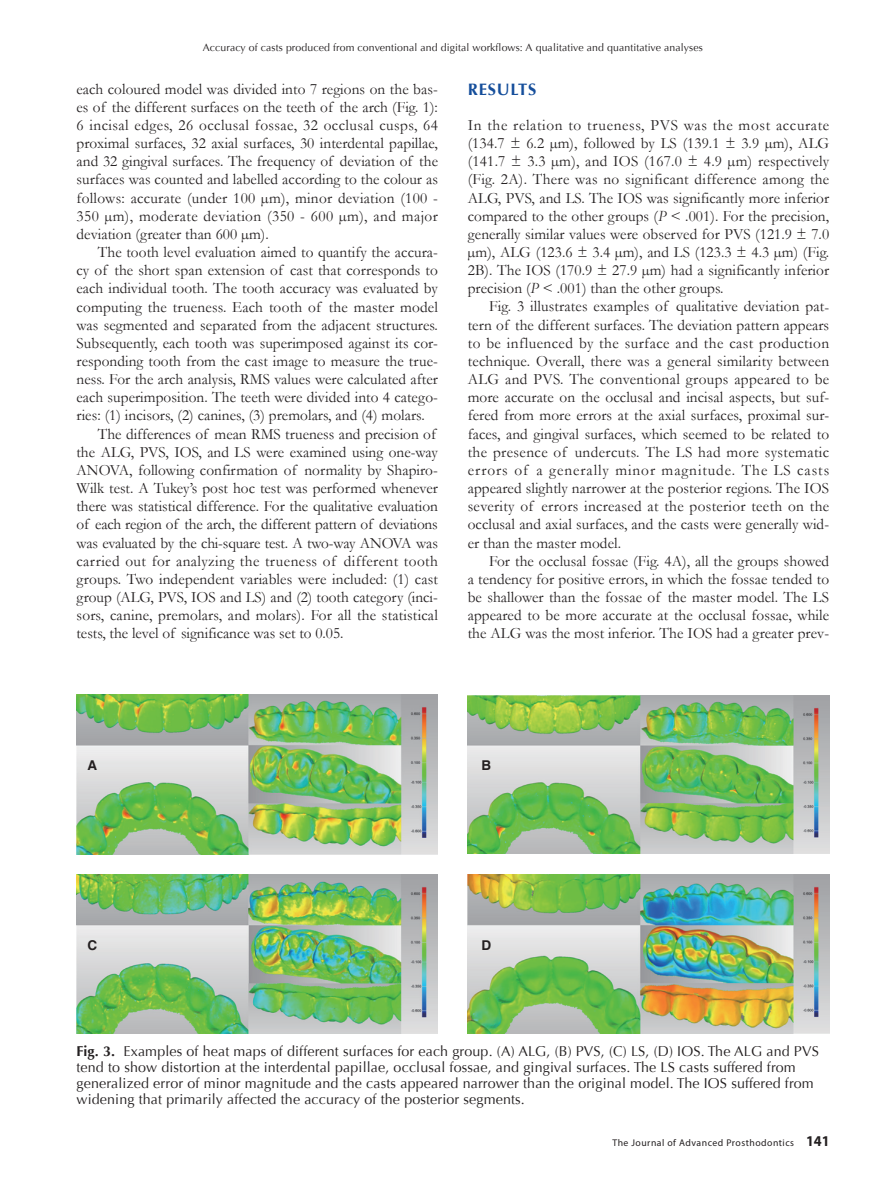
<style>
.page{position:relative;width:893px;height:1191px;background:#fff}
.page>*{position:absolute;margin:0;border:0;box-sizing:border-box;transform-origin:0 0}
.t1{font:700 16.5px "Optima";letter-spacing:.05em;color:#154e9b}
.t2{font:15.75px/18.1px "Garamond";letter-spacing:.005em;color:#231f20;text-align:justify}
.t3{font:15.75px "Garamond";letter-spacing:.025em;color:#231f20}
.t4{font:14.25px/15.8px "Optima";letter-spacing:.01em;color:#231f20}
.t5{font:700 13.5px "Helvetica";color:#231f20}
.t6{font:10.5px "Optima";letter-spacing:.01em;color:#231f20}
.t7{font:9.75px "Myriad Pro";letter-spacing:.05em;color:#231f20}
.s1{font-style:italic}
.s2{font-weight:700}
.s3{font-weight:700;font-size:15px}
</style>
<div class="page">
<img style="left:77px;top:694px;width:361px;height:160px">
<img style="left:468px;top:695px;width:361px;height:159px">
<img style="left:77px;top:874px;width:361px;height:159px">
<img style="left:468px;top:874px;width:361px;height:159px">
<p class="t6" style="left:203px;top:42px;width:502px">Accuracy of casts produced from conventional and digital workflows: A qualitative and quantitative analyses</p>
<p class="t2" style="left:77px;top:79px;width:363px">each coloured model was divided into 7 regions on the bas&shy;es of the different surfaces on the teeth of the arch (Fig. 1):<br>6 incisal edges, 26 occlusal fossae, 32 occlusal cusps, 64 proximal surfaces, 32 axial surfaces, 30 interdental papillae, and 32 gingival surfaces. The frequency of deviation of the surfaces was counted and labelled according to the colour as follows: accurate (under 100 µm), minor deviation (100 - 350 µm), moderate deviation (350 - 600 µm), and major deviation (greater than 600 µm).</p>
<p class="t2" style="left:98px;top:242px;width:342px">The tooth level evaluation aimed to quantify the accura-</p>
<p class="t2" style="left:77px;top:261px;width:363px">cy of the short span extension of cast that corresponds to</p>
<p class="t2" style="left:77px;top:279px;width:363px">each individual tooth. The tooth accuracy was evaluated by</p>
<p class="t2" style="left:77px;top:297px;width:363px">computing the trueness. Each tooth of the master model</p>
<p class="t2" style="left:77px;top:315px;width:363px">was segmented and separated from the adjacent structures.</p>
<p class="t2" style="left:77px;top:333px;width:363px">Subsequently, each tooth was superimposed against its cor-</p>
<p class="t2" style="left:77px;top:351px;width:363px">responding tooth from the cast image to measure the true-</p>
<p class="t2" style="left:77px;top:370px;width:363px">ness. For the arch analysis, RMS values were calculated after</p>
<p class="t2" style="left:77px;top:388px;width:363px">each superimposition. The teeth were divided into 4 catego-</p>
<p class="t2" style="left:77px;top:406px;width:350px">ries: (1) incisors, (2) canines, (3) premolars, and (4) molars.</p>
<p class="t2" style="left:98px;top:424px;width:340px">The differences of mean RMS trueness and precision of</p>
<p class="t2" style="left:77px;top:442px;width:363px">the ALG, PVS, IOS, and LS were examined using one-way</p>
<p class="t2" style="left:77px;top:460px;width:363px">ANOVA, following confirmation of normality by Shapiro-</p>
<p class="t2" style="left:77px;top:478px;width:363px">Wilk test. A Tukey’s post hoc test was performed whenever</p>
<p class="t2" style="left:77px;top:497px;width:363px">there was statistical difference. For the qualitative evaluation</p>
<p class="t2" style="left:77px;top:515px;width:363px">of each region of the arch, the different pattern of deviations</p>
<p class="t2" style="left:77px;top:533px;width:363px">was evaluated by the chi-square test. A two-way ANOVA was</p>
<p class="t3" style="left:77px;top:550px;width:363px">carried out for analyzing the trueness of different tooth</p>
<p class="t2" style="left:77px;top:569px;width:363px">groups. Two independent variables were included: (1) cast</p>
<p class="t2" style="left:77px;top:587px;width:363px">group (ALG, PVS, IOS and LS) and (2) tooth category (inci-</p>
<p class="t2" style="left:77px;top:606px;width:363px">sors, canine, premolars, and molars). For all the statistical</p>
<p class="t2" style="left:77px;top:624px;width:269px">tests, the level of significance was set to 0.05.</p>
<p class="t1" style="left:468px;top:79px;width:70px">RESULTS</p>
<p class="t2" style="left:468px;top:115px;width:363px">In the relation to trueness, PVS was the most accurate (134.7 ± 6.2 µm), followed by LS (139.1 ± 3.9 µm), ALG (141.7 ± 3.3 µm), and IOS (167.0 ± 4.9 µm) respectively (Fig. 2A). There was no significant difference among the ALG, PVS, and LS. The IOS was significantly more inferior compared to the other groups (<span class="s1">P</span> &lt; .001). For the precision, generally similar values were observed for PVS (121.9 ± 7.0 µm), ALG (123.6 ± 3.4 µm), and LS (123.3 ± 4.3 µm) (Fig.<br>2B). The IOS (170.9 ± 27.9 µm) had a significantly inferior precision (<span class="s1">P</span> &lt; .001) than the other groups.</p>
<p class="t2" style="left:468px;top:297px;width:363px;text-indent:21px">Fig. 3 illustrates examples of qualitative deviation pat&shy;tern of the different surfaces. The deviation pattern appears to be influenced by the surface and the cast production technique. Overall, there was a general similarity between ALG and PVS. The conventional groups appeared to be more accurate on the occlusal and incisal aspects, but suf&shy;fered from more errors at the axial surfaces, proximal sur&shy;faces, and gingival surfaces, which seemed to be related to the presence of undercuts. The LS had more systematic errors of a generally minor magnitude. The LS casts appeared slightly narrower at the posterior regions. The IOS severity of errors increased at the posterior teeth on the occlusal and axial surfaces, and the casts were generally wid&shy;er than the master model.</p>
<p class="t2" style="left:468px;top:551px;width:363px;text-indent:21px">For the occlusal fossae (Fig. 4A), all the groups showed a tendency for positive errors, in which the fossae tended to be shallower than the fossae of the master model. The LS appeared to be more accurate at the occlusal fossae, while the ALG was the most inferior. The IOS had a greater prev-</p>
<p class="t5" style="left:88px;top:757px;width:11px">A</p>
<p class="t5" style="left:481px;top:757px;width:11px">B</p>
<p class="t5" style="left:88px;top:937px;width:11px">C</p>
<p class="t5" style="left:481px;top:937px;width:11px">D</p>
<p class="t4" style="left:77px;top:1043px;width:744px"><span class="s2">Fig. 3.</span> Examples of heat maps of different surfaces for each group. (A) ALG, (B) PVS, (C) LS, (D) IOS. The ALG and PVS tend to show distortion at the interdental papillae, occlusal fossae, and gingival surfaces. The LS casts suffered from generalized error of minor magnitude and the casts appeared narrower than the original model. The IOS suffered from widening that primarily affected the accuracy of the posterior segments.</p>
<p class="t7" style="left:612px;top:1136px;width:219px">The Journal of Advanced Prosthodontics <span class="s3">141</span></p>
</div>
